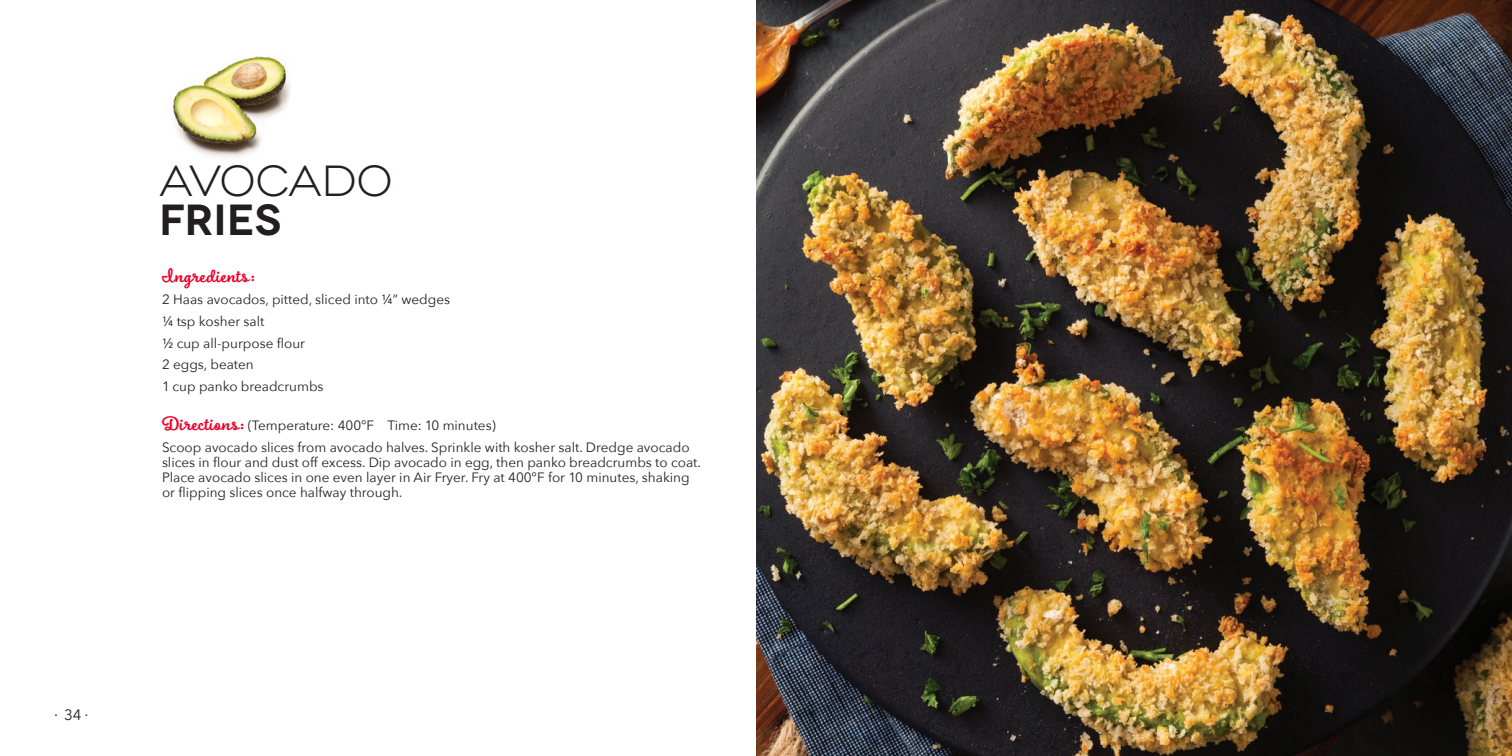
<style>
.page{position:relative;width:1512px;height:756px;background:#fff}
.page>*{position:absolute;margin:0;border:0;box-sizing:border-box;transform-origin:0 0}
.Recipe_Title_-_Thin{font:43.5px "Novecentowide";letter-spacing:-.01em;color:#231f20}
.Recipe_Title_-_Bold{font:600 43.5px "Novecentowide";letter-spacing:-.005em;color:#231f20}
.Recipe_Subheads_-_Re{font:700 21px "Boucherie Cursive";letter-spacing:.025em;color:#ef0027}
.t1{font:15px "Avenir Next";color:#231f20}
.Recipe_Copy{font:13.5px/15px "Avenir Next";color:#231f20}
.Recipe_Subheads_-_Re-2{font:13.5px "Avenir Next";color:#231f20}
.s1{font-family:"Boucherie Cursive";font-weight:700;font-size:21px;color:#ef0027}
</style>
<div class="page">
<img style="left:172px;top:56px;width:118px;height:102px">
<img style="left:757px;top:0;width:755px;height:756px">
<p class="Recipe_Title_-_Thin" style="left:159px;top:156px;width:235px">AVOCADO</p>
<p class="Recipe_Title_-_Bold" style="left:159px;top:194px;width:124px">FRIES</p>
<p class="Recipe_Subheads_-_Re" style="left:162px;top:263px;width:94px">Ingredients:</p>
<p class="Recipe_Copy" style="left:162px;top:291px;width:290px">2 Haas avocados, pitted, sliced into ¼” wedges</p>
<p class="Recipe_Copy" style="left:162px;top:313px;width:104px">¼ tsp kosher salt</p>
<p class="Recipe_Copy" style="left:162px;top:335px;width:145px">½ cup all-purpose flour</p>
<p class="Recipe_Copy" style="left:162px;top:356px;width:93px">2 eggs, beaten</p>
<p class="Recipe_Copy" style="left:162px;top:378px;width:163px">1 cup panko breadcrumbs</p>
<p class="Recipe_Subheads_-_Re-2" style="left:162px;top:414px;width:335px"><span class="s1">Directions:</span> (Temperature: 400°F Time: 10 minutes)</p>
<p class="Recipe_Copy" style="left:162px;top:439px;width:541px">Scoop avocado slices from avocado halves. Sprinkle with kosher salt. Dredge avocado slices in flour and dust off excess. Dip avocado in egg, then panko breadcrumbs to coat.<br>Place avocado slices in one even layer in Air Fryer. Fry at 400°F for 10 minutes, shaking or flipping slices once halfway through.</p>
<p class="t1" style="left:54px;top:702px;width:36px">∙ 34 ∙</p>
</div>
